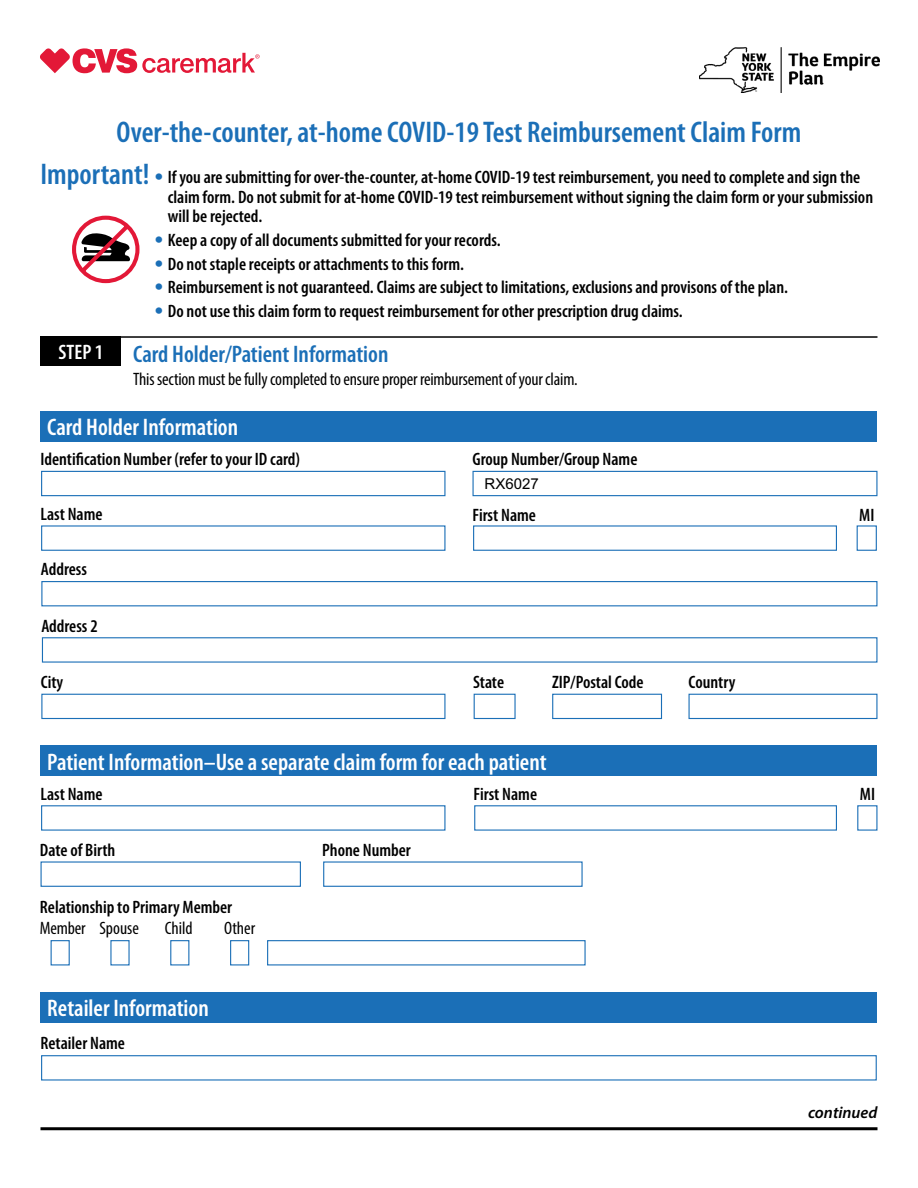
<style>
.page{position:relative;width:918px;height:1188px;background:#fff}
.page>*{position:absolute;margin:0;border:0;box-sizing:border-box;transform-origin:0 0}
.t1{font:600 condensed 30px "Myriad Pro";color:#1b6fb7}
.H2_-_subhead{font:600 condensed 24px "Myriad Pro";color:#fff}
.H2_-_section{font:600 condensed 24px "Myriad Pro";color:#1b6fb7}
.H2_-_STEP{font:600 condensed 21px "Myriad Pro";color:#fff}
.t2{font:600 condensed 18px/19.5px "Myriad Pro";color:#000}
.t3{font:condensed 18px "Myriad Pro";letter-spacing:-.01em;color:#000}
.t4{font:italic 600 16.5px "Myriad Pro";color:#000}
.t5{font:15px "Arial";color:#000}
.s1{font-family:"Helvetica Neue LT Std";font-weight:700;color:#1b6fb7}
</style>
<div class="page">
<div style="left:472px;top:471px;width:406px;height:25px;border:1px solid #1b6fb7"></div>
<div style="left:41px;top:471px;width:405px;height:25px;border:1px solid #1b6fb7"></div>
<div style="left:473px;top:525px;width:364px;height:26px;border:1px solid #1b6fb7"></div>
<div style="left:857px;top:525px;width:20px;height:26px;border:1px solid #1b6fb7"></div>
<div style="left:857px;top:805px;width:21px;height:26px;border:1px solid #1b6fb7"></div>
<div style="left:41px;top:694px;width:404px;height:25px;border:1px solid #1b6fb7"></div>
<div style="left:42px;top:637px;width:835px;height:26px;border:1px solid #1b6fb7"></div>
<div style="left:41px;top:581px;width:836px;height:25px;border:1px solid #1b6fb7"></div>
<div style="left:230px;top:940px;width:19px;height:25px;border:1px solid #1b6fb7"></div>
<div style="left:170px;top:940px;width:19px;height:25px;border:1px solid #1b6fb7"></div>
<div style="left:41px;top:525px;width:405px;height:26px;border:1px solid #1b6fb7"></div>
<div style="left:51px;top:940px;width:19px;height:25px;border:1px solid #1b6fb7"></div>
<div style="left:474px;top:694px;width:42px;height:25px;border:1px solid #1b6fb7"></div>
<div style="left:41px;top:805px;width:405px;height:26px;border:1px solid #1b6fb7"></div>
<div style="left:552px;top:694px;width:110px;height:25px;border:1px solid #1b6fb7"></div>
<div style="left:41px;top:1055px;width:836px;height:26px;border:1px solid #1b6fb7"></div>
<div style="left:688px;top:694px;width:190px;height:25px;border:1px solid #1b6fb7"></div>
<div style="left:474px;top:805px;width:363px;height:26px;border:1px solid #1b6fb7"></div>
<div style="left:41px;top:861px;width:260px;height:26px;border:1px solid #1b6fb7"></div>
<div style="left:323px;top:861px;width:260px;height:26px;border:1px solid #1b6fb7"></div>
<div style="left:267px;top:940px;width:319px;height:25px;border:1px solid #1b6fb7"></div>
<svg style="left:40px;top:48px;width:220px;height:25px"></svg>
<img style="left:699px;top:47px;width:181px;height:46px">
<svg style="left:72px;top:215px;width:68px;height:69px"></svg>
<hr style="left:40px;top:336px;width:838px;height:2px;background:#000">
<div style="left:40px;top:336px;width:82px;height:30px;background:#000"></div>
<div style="left:40px;top:411px;width:838px;height:31px;background:#1b6fb7"></div>
<div style="left:40px;top:746px;width:838px;height:30px;background:#1b6fb7"></div>
<div style="left:40px;top:992px;width:838px;height:31px;background:#1b6fb7"></div>
<hr style="left:40px;top:1127px;width:838px;height:3px;background:#000">
<h1 class="t1" style="left:117px;top:114px;width:686px">Over-the-counter, at-home COVID-19 Test Reimbursement Claim Form</h1>
<p class="t1" style="left:40px;top:155px;width:110px">Important!</p>
<p class="t2" style="left:168px;top:167px;width:707px;text-indent:-14px"><span class="s1">•</span> If you are submitting for over-the-counter, at-home COVID-19 test reimbursement, you need to complete and sign the claim form. Do not submit for at-home COVID-19 test reimbursement without signing the claim form or your submission will be rejected.</p>
<p class="t2" style="left:154px;top:230px;width:348px"><span class="s1">•</span> Keep a copy of all documents submitted for your records.</p>
<p class="t2" style="left:154px;top:254px;width:311px"><span class="s1">•</span> Do not staple receipts or attachments to this form.</p>
<p class="t2" style="left:154px;top:277px;width:635px"><span class="s1">•</span> Reimbursement is not guaranteed. Claims are subject to limitations, exclusions and provisons of the plan.</p>
<p class="t2" style="left:154px;top:301px;width:530px"><span class="s1">•</span> Do not use this claim form to request reimbursement for other prescription drug claims.</p>
<h2 class="H2_-_STEP" style="left:59px;top:339px;width:46px">STEP 1</h2>
<h2 class="H2_-_section" style="left:133px;top:339px;width:257px">Card Holder/Patient Information</h2>
<p class="t3" style="left:133px;top:369px;width:446px">This section must be fully completed to ensure proper reimbursement of your claim.</p>
<h2 class="H2_-_subhead" style="left:47px;top:412px;width:192px">Card Holder Information</h2>
<p class="t2" style="left:40px;top:449px;width:261px">Identification Number (refer to your ID card)</p>
<p class="t2" style="left:472px;top:449px;width:166px">Group Number/Group Name</p>
<p class="t5" style="left:485px;top:474px;width:56px">RX6027</p>
<p class="t2" style="left:41px;top:504px;width:64px">Last Name</p>
<p class="t2" style="left:472px;top:505px;width:65px">First Name</p>
<p class="t2" style="left:859px;top:505px;width:17px">MI</p>
<p class="t2" style="left:41px;top:559px;width:48px">Address</p>
<p class="t2" style="left:41px;top:616px;width:58px">Address 2</p>
<p class="t2" style="left:41px;top:672px;width:24px">City</p>
<p class="t2" style="left:473px;top:672px;width:33px">State</p>
<p class="t2" style="left:552px;top:672px;width:93px">ZIP/Postal Code</p>
<p class="t2" style="left:689px;top:672px;width:48px">Country</p>
<h2 class="H2_-_subhead" style="left:47px;top:747px;width:501px">Patient Information–Use a separate claim form for each patient</h2>
<p class="t2" style="left:40px;top:784px;width:64px">Last Name</p>
<p class="t2" style="left:474px;top:784px;width:65px">First Name</p>
<p class="t2" style="left:860px;top:784px;width:17px">MI</p>
<p class="t2" style="left:40px;top:840px;width:77px">Date of Birth</p>
<p class="t2" style="left:322px;top:840px;width:90px">Phone Number</p>
<p class="t2" style="left:40px;top:897px;width:194px">Relationship to Primary Member</p>
<p class="t3" style="left:40px;top:917px;width:47px">Member</p>
<p class="t3" style="left:99px;top:918px;width:41px">Spouse</p>
<p class="t3" style="left:165px;top:918px;width:29px">Child</p>
<p class="t3" style="left:224px;top:918px;width:33px">Other</p>
<h2 class="H2_-_subhead" style="left:47px;top:994px;width:163px">Retailer Information</h2>
<p class="t2" style="left:40px;top:1033px;width:86px">Retailer Name</p>
<p class="t4" style="left:808px;top:1102px;width:71px">continued</p>
</div>
